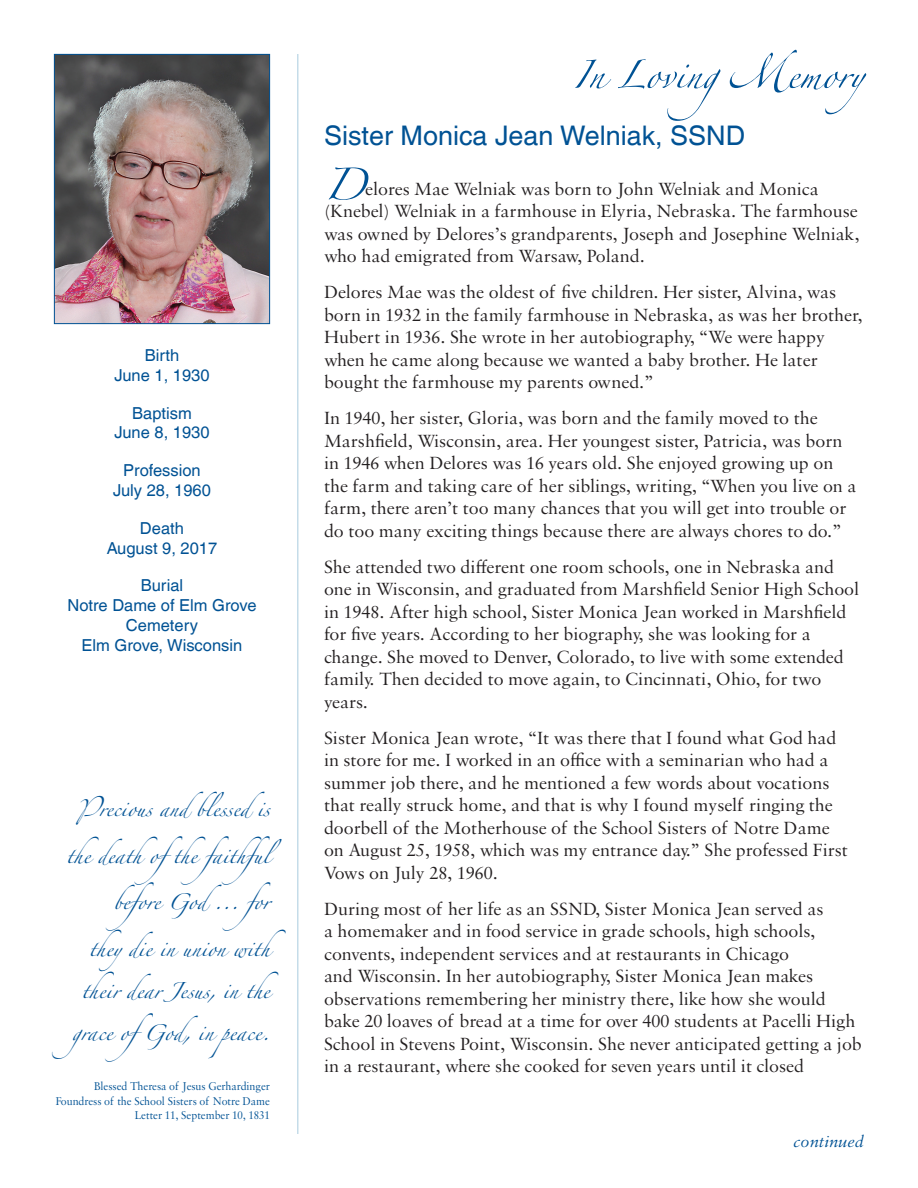
<style>
.page{position:relative;width:918px;height:1188px;background:#fff}
.page>*{position:absolute;margin:0;border:0;box-sizing:border-box;transform-origin:0 0}
.t1{font:72px "Zapfino Extra LT Pro";color:#005294}
.t2{font:63px "Zapfino Extra LT Pro";color:#005294}
.t3{font:36px/42px "Zapfino Extra LT Pro";color:#005294}
.t4{font:27px "Helvetica LT Com";color:#005294}
.t5{font:18.75px/22.5px "Sabon MT Pro";color:#231f20}
.t6{font:italic 17.25px "Sabon MT Pro";color:#005294}
.t7{font:16.5px/19.8px "Helvetica LT Com";color:#005294;text-align:center}
.t8{font:12px/14.4px "Sabon MT Pro";color:#005294;text-align:right;scale:.93 1}
</style>
<div class="page">
<hr style="left:297px;top:54px;width:1px;height:1080px;background:#c5dce9">
<img style="left:56px;top:56px;width:212px;height:266px">
<div style="left:54px;top:54px;width:216px;height:270px;border:1px solid #005294"></div>
<p class="t7" style="left:114px;top:345px;width:97px">Birth<br>June 1, 1930</p>
<p class="t7" style="left:114px;top:403px;width:97px">Baptism<br>June 8, 1930</p>
<p class="t7" style="left:113px;top:461px;width:99px">Profession<br>July 28, 1960</p>
<p class="t7" style="left:107px;top:518px;width:112px">Death<br>August 9, 2017</p>
<p class="t7" style="left:67px;top:576px;width:191px">Burial<br>Notre Dame of Elm Grove<br>Cemetery<br>Elm Grove, Wisconsin</p>
<h3 class="t3" style="left:78px;top:783px;width:193px">Precious and blessed is</h3>
<h3 class="t3" style="left:66px;top:829px;width:228px">the death ofthe faithful</h3>
<h3 class="t3" style="left:113px;top:876px;width:182px">before God ... for</h3>
<h3 class="t3" style="left:89px;top:922px;width:182px">they die in union with</h3>
<h3 class="t3" style="left:72px;top:964px;width:199px">their dear Jesus, in the grace ofGod, in peace.</h3>
<p class="t8" style="left:56px;top:1079px;width:232px">Blessed Theresa of Jesus Gerhardinger<br>Foundress of the School Sisters of Notre Dame<br>Letter 11, September 10, 1831</p>
<h2 class="t2" style="left:573px;top:29px;width:293px">In LovingMemory</h2>
<h3 class="t4" style="left:324px;top:120px;width:423px">Sister Monica Jean Welniak, SSND</h3>
<h1 class="t1" style="left:324px;top:132px;width:43px">D</h1>
<p class="t5" style="left:324px;top:177px;width:537px;text-indent:41px">elores Mae Welniak was born to John Welniak and Monica (Knebel) Welniak in a farmhouse in Elyria, Nebraska. The farmhouse was owned by Delores’s grandparents, Joseph and Josephine Welniak, who had emigrated from Warsaw, Poland.</p>
<p class="t5" style="left:324px;top:281px;width:540px">Delores Mae was the oldest of five children. Her sister, Alvina, was born in 1932 in the family farmhouse in Nebraska, as was her brother, Hubert in 1936. She wrote in her autobiography, “We were happy when he came along because we wanted a baby brother. He later bought the farmhouse my parents owned.”</p>
<p class="t5" style="left:324px;top:407px;width:534px">In 1940, her sister, Gloria, was born and the family moved to the Marshfield, Wisconsin, area. Her youngest sister, Patricia, was born in 1946 when Delores was 16 years old. She enjoyed growing up on the farm and taking care of her siblings, writing, “When you live on a farm, there aren’t too many chances that you will get into trouble or do too many exciting things because there are always chores to do.”</p>
<p class="t5" style="left:324px;top:555px;width:537px">She attended two different one room schools, one in Nebraska and one in Wisconsin, and graduated from Marshfield Senior High School in 1948. After high school, Sister Monica Jean worked in Marshfield for five years. According to her biography, she was looking for a change. She moved to Denver, Colorado, to live with some extended family. Then decided to move again, to Cincinnati, Ohio, for two years.</p>
<p class="t5" style="left:324px;top:726px;width:525px">Sister Monica Jean wrote, “It was there that I found what God had in store for me. I worked in an office with a seminarian who had a summer job there, and he mentioned a few words about vocations that really struck home, and that is why I found myself ringing the doorbell of the Motherhouse of the School Sisters of Notre Dame on August 25, 1958, which was my entrance day.” She professed First Vows on July 28, 1960.</p>
<p class="t5" style="left:324px;top:897px;width:539px">During most of her life as an SSND, Sister Monica Jean served as<br>a homemaker and in food service in grade schools, high schools, convents, independent services and at restaurants in Chicago<br>and Wisconsin. In her autobiography, Sister Monica Jean makes observations remembering her ministry there, like how she would bake 20 loaves of bread at a time for over 400 students at Pacelli High School in Stevens Point, Wisconsin. She never anticipated getting a job in a restaurant, where she cooked for seven years until it closed</p>
<p class="t6" style="left:793px;top:1131px;width:72px">continued</p>
</div>
